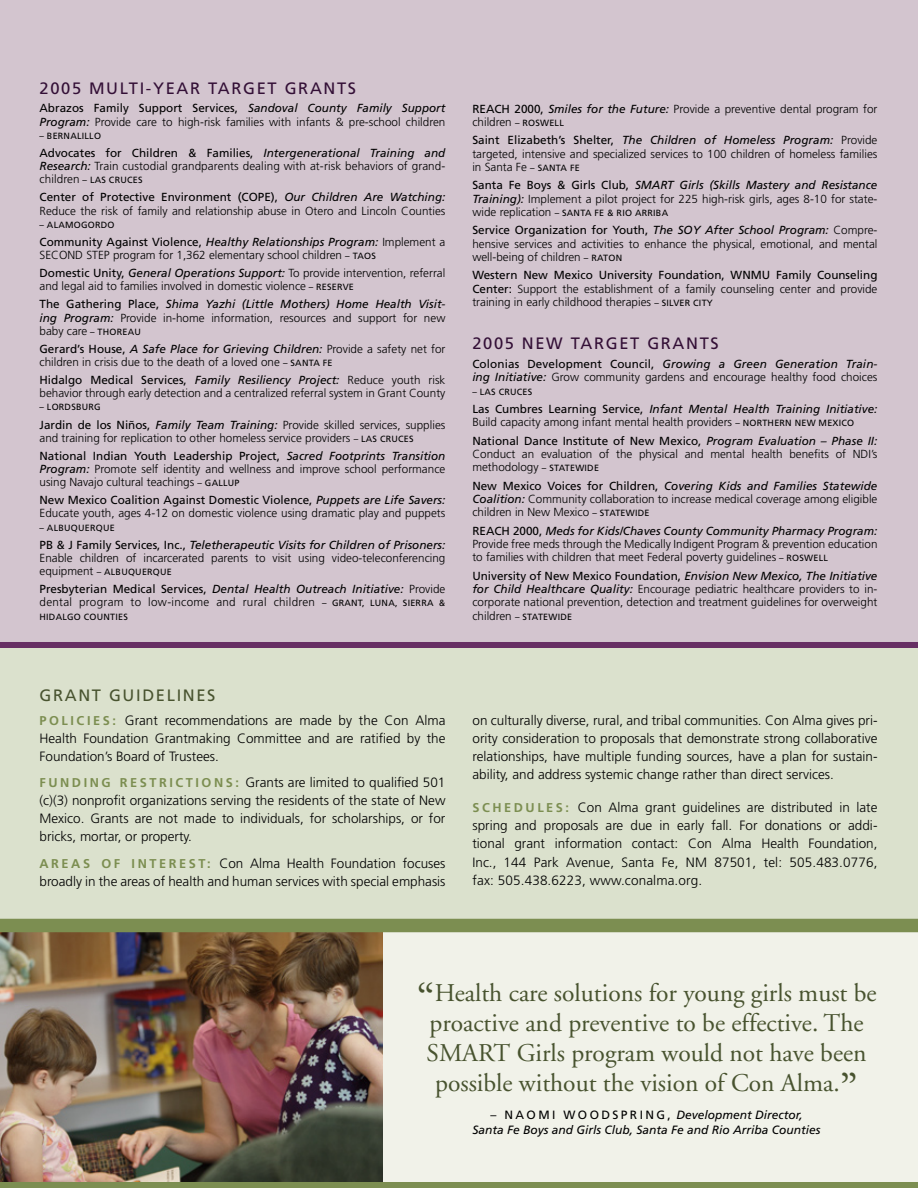
<style>
.page{position:relative;width:918px;height:1188px;background:#fff}
.page>*{position:absolute;margin:0;border:0;box-sizing:border-box;transform-origin:0 0}
.t1{font:25.5px/30px "Adobe Garamond";color:#48532f;text-align:center}
.t2{font:16.5px "Frutiger";letter-spacing:.1em;color:#330f36}
.t3{font:16.5px "Frutiger";letter-spacing:.1em;color:#48532f}
.t4{font:300 13.5px/18.3px "Frutiger";color:#000;text-align:justify}
.t5{font:italic 12px/15.3px "Frutiger";color:#000;text-align:center}
.t6{font:300 11.7px/13.2px "Frutiger";color:#000}
.t7{font:300 11.7px/13.2px "Frutiger";letter-spacing:.025em;color:#000}
.t8{font:9px "Frutiger";letter-spacing:.025em;color:#000}
.s1{font-weight:400}
.s2{font-weight:400;font-style:italic}
.s3{font-weight:300;font-size:11.7px}
.s4{font-weight:400;font-size:9px}
.s5{font-weight:700;font-size:12.75px;color:#7c8e51}
.s6{font-size:45px}
.s7{font-style:normal}
</style>
<div class="page">
<div style="left:0;top:645px;width:918px;height:543px;background:#dbe1cd"></div>
<img style="left:0;top:932px;width:384px;height:250px">
<div style="left:384px;top:928px;width:534px;height:260px;background:#f1f2e9"></div>
<div style="left:0;top:0;width:918px;height:644px;background:#d3c5cf"></div>
<div style="left:0;top:642px;width:918px;height:6px;background:#672f64"></div>
<div style="left:0;top:1182px;width:918px;height:6px;background:#7c8e51"></div>
<div style="left:0;top:919px;width:918px;height:13px;background:#7c8e51"></div>
<h2 class="t2" style="left:40px;top:78px;width:318px">2005 MULTI-YEAR TARGET GRANTS</h2>
<p class="t6" style="left:40px;top:102px;width:407px"><span class="s1">Abrazos Family Support Services,</span> <span class="s2">Sandoval County Family Support<br>Program:</span> Provide care to high-risk families with infants &amp; pre-school children</p>
<p class="t8" style="left:40px;top:130px;width:63px">– BERNALILLO</p>
<p class="t6" style="left:40px;top:146px;width:407px"><span class="s1">Advocates for Children &amp; Families,</span> <span class="s2">Intergenerational Training and<br>Research:</span> Train custodial grandparents dealing with at-risk behaviors of grand-</p>
<p class="t8" style="left:40px;top:175px;width:105px"><span class="s3">children</span> – LAS CRUCES</p>
<p class="t6" style="left:40px;top:191px;width:407px"><span class="s1">Center of Protective Environment (COPE),</span> <span class="s2">Our Children Are Watching:<br></span>Reduce the risk of family and relationship abuse in Otero and Lincoln Counties</p>
<p class="t8" style="left:40px;top:219px;width:76px">– ALAMOGORDO</p>
<p class="t6" style="left:40px;top:235px;width:407px"><span class="s1">Community Against Violence,</span> <span class="s2">Healthy Relationships Program:</span> Implement a<br>SECOND STEP program for 1,362 elementary school children <span class="s4">– TAOS</span></p>
<p class="t6" style="left:40px;top:266px;width:407px"><span class="s1">Domestic Unity,</span> <span class="s2">General Operations Support:</span> To provide intervention, referral and legal aid to families involved in domestic violence <span class="s4">– RESERVE</span></p>
<p class="t6" style="left:40px;top:298px;width:407px;text-align:justify"><span class="s1">The Gathering Place,</span> <span class="s2">Shima Yazhi (Little Mothers) Home Health Visit&shy;ing Program:</span> Provide in-home information, resources and support for new baby care <span class="s4">– THOREAU</span></p>
<p class="t6" style="left:40px;top:342px;width:407px"><span class="s1">Gerard’s House,</span> <span class="s2">A Safe Place for Grieving Children:</span> Provide a safety net for children in crisis due to the death of a loved one <span class="s4">– SANTA FE</span></p>
<p class="t6" style="left:40px;top:373px;width:407px"><span class="s1">Hidalgo Medical Services,</span> <span class="s2">Family Resiliency Project:</span> Reduce youth risk behavior through early detection and a centralized referral system in Grant County</p>
<p class="t8" style="left:40px;top:402px;width:63px">– LORDSBURG</p>
<p class="t6" style="left:40px;top:418px;width:407px"><span class="s1">Jardin de los Niños,</span> <span class="s2">Family Team Training:</span> Provide skilled services, supplies and training for replication to other homeless service providers <span class="s4">– LAS CRUCES</span></p>
<p class="t6" style="left:40px;top:449px;width:407px;text-align:justify"><span class="s1">National Indian Youth Leadership Project,</span> <span class="s2">Sacred Footprints Transition Program:</span> Promote self identity and wellness and improve school performance using Navajo cultural teachings <span class="s4">– GALLUP</span></p>
<p class="t6" style="left:40px;top:494px;width:407px"><span class="s1">New Mexico Coalition Against Domestic Violence,</span> <span class="s2">Puppets are Life Savers:<br></span>Educate youth, ages 4-12 on domestic violence using dramatic play and puppets</p>
<p class="t8" style="left:40px;top:522px;width:77px">– ALBUQUERQUE</p>
<p class="t6" style="left:40px;top:538px;width:407px"><span class="s1">PB &amp; J Family Services, Inc.,</span> <span class="s2">Teletherapeutic Visits for Children of Prisoners:<br></span>Enable children of incarcerated parents to visit using video-teleconferencing</p>
<p class="t8" style="left:40px;top:567px;width:134px"><span class="s3">equipment</span> – ALBUQUERQUE</p>
<p class="t7" style="left:40px;top:582px;width:407px"><span class="s1">Presbyterian Medical Services,</span> <span class="s2">Dental Health Outreach Initiative:</span> Provide dental program to low-income and rural children <span class="s4">– GRANT, LUNA, SIERRA &amp;</span></p>
<p class="t8" style="left:40px;top:611px;width:90px">HIDALGO COUNTIES</p>
<p class="t6" style="left:472px;top:102px;width:407px"><span class="s1">REACH 2000,</span> <span class="s2">Smiles for the Future:</span> Provide a preventive dental program for children <span class="s4">– ROSWELL</span></p>
<p class="t6" style="left:472px;top:134px;width:407px;text-align:justify"><span class="s1">Saint Elizabeth’s Shelter,</span> <span class="s2">The Children of Homeless Program:</span> Provide targeted, intensive and specialized services to 100 children of homeless families in Santa Fe <span class="s4">– SANTA FE</span></p>
<p class="t6" style="left:472px;top:179px;width:407px"><span class="s1">Santa Fe Boys &amp; Girls Club,</span> <span class="s2">SMART Girls (Skills Mastery and Resistance<br>Training):</span> Implement a pilot project for 225 high-risk girls, ages 8-10 for state-</p>
<p class="t8" style="left:472px;top:207px;width:197px"><span class="s3">wide replication</span> – SANTA FE &amp; RIO ARRIBA</p>
<p class="t6" style="left:472px;top:224px;width:407px;text-align:justify"><span class="s1">Service Organization for Youth,</span> <span class="s2">The SOY After School Program:</span> Compre&shy;hensive services and activities to enhance the physical, emotional, and mental well-being of children <span class="s4">– RATON</span></p>
<p class="t6" style="left:472px;top:269px;width:407px;text-align:justify"><span class="s1">Western New Mexico University Foundation, WNMU Family Counseling Center:</span> Support the establishment of a family counseling center and provide training in early childhood therapies <span class="s4">– SILVER CITY</span></p>
<h2 class="t2" style="left:472px;top:334px;width:248px">2005 NEW TARGET GRANTS</h2>
<p class="t6" style="left:472px;top:357px;width:407px"><span class="s1">Colonias Development Council,</span> <span class="s2">Growing a Green Generation Train&shy;ing Initiative:</span> Grow community gardens and encourage healthy food choices</p>
<p class="t8" style="left:472px;top:386px;width:61px">– LAS CRUCES</p>
<p class="t6" style="left:472px;top:402px;width:407px"><span class="s1">Las Cumbres Learning Service,</span> <span class="s2">Infant Mental Health Training Initiative:<br></span>Build capacity among infant mental health providers <span class="s4">– NORTHERN NEW MEXICO</span></p>
<p class="t6" style="left:472px;top:434px;width:407px;text-align:justify"><span class="s1">National Dance Institute of New Mexico,</span> <span class="s2">Program Evaluation – Phase II:<br></span>Conduct an evaluation of the physical and mental health benefits of NDI’s methodology <span class="s4">– STATEWIDE</span></p>
<p class="t6" style="left:472px;top:479px;width:407px;text-align:justify"><span class="s1">New Mexico Voices for Children,</span> <span class="s2">Covering Kids and Families Statewide Coalition:</span> Community collaboration to increase medical coverage among eligible children in New Mexico <span class="s4">– STATEWIDE</span></p>
<p class="t6" style="left:472px;top:524px;width:407px;text-align:justify"><span class="s1">REACH 2000,</span> <span class="s2">Meds for Kids/Chaves County Community Pharmacy Program:<br></span>Provide free meds through the Medically Indigent Program &amp; prevention education to families with children that meet Federal poverty guidelines <span class="s4">– ROSWELL</span></p>
<p class="t6" style="left:472px;top:569px;width:407px;text-align:justify"><span class="s1">University of New Mexico Foundation,</span> <span class="s2">Envision New Mexico, The Initiative for Child Healthcare Quality:</span> Encourage pediatric healthcare providers to in&shy;corporate national prevention, detection and treatment guidelines for overweight</p>
<p class="t8" style="left:472px;top:611px;width:101px"><span class="s3">children</span> – STATEWIDE</p>
<h2 class="t3" style="left:40px;top:686px;width:178px">GRANT GUIDELINES</h2>
<p class="t4" style="left:40px;top:711px;width:407px"><span class="s5">P O L I C I E S :</span> Grant recommendations are made by the Con Alma Health Foundation Grantmaking Committee and are ratified by the Foundation’s Board of Trustees.</p>
<p class="t4" style="left:40px;top:774px;width:408px"><span class="s5">F U N D I N G R E S T R I C T I O N S :</span> Grants are limited to qualified 501 (c)(3) nonprofit organizations serving the residents of the state of New Mexico. Grants are not made to individuals, for scholarships, or for bricks, mortar, or property.</p>
<p class="t4" style="left:40px;top:854px;width:407px"><span class="s5">A R E A S O F I N T E R E S T:</span> Con Alma Health Foundation focuses broadly in the areas of health and human services with special emphasis</p>
<p class="t4" style="left:472px;top:711px;width:407px">on culturally diverse, rural, and tribal communities. Con Alma gives pri&shy;ority consideration to proposals that demonstrate strong collaborative relationships, have multiple funding sources, have a plan for sustain&shy;ability, and address systemic change rather than direct services.</p>
<p class="t4" style="left:472px;top:798px;width:407px"><span class="s5">S C H E D U L E S :</span> Con Alma grant guidelines are distributed in late spring and proposals are due in early fall. For donations or addi&shy;tional grant information contact: Con Alma Health Foundation, Inc., 144 Park Avenue, Santa Fe, NM 87501, tel: 505.483.0776, fax: 505.438.6223, www.conalma.org.</p>
<h1 class="t1" style="left:417px;top:978px;width:462px"><span class="s6">“</span>Health care solutions for young girls must be proactive and preventive to be effective. The SMART Girls program would not have been possible without the vision of Con Alma.<span class="s6">”</span></h1>
<p class="t5" style="left:473px;top:1107px;width:350px"><span class="s7">– N A O M I W O O D S P R I N G ,</span> Development Director,<br>Santa Fe Boys and Girls Club, Santa Fe and Rio Arriba Counties</p>
</div>
